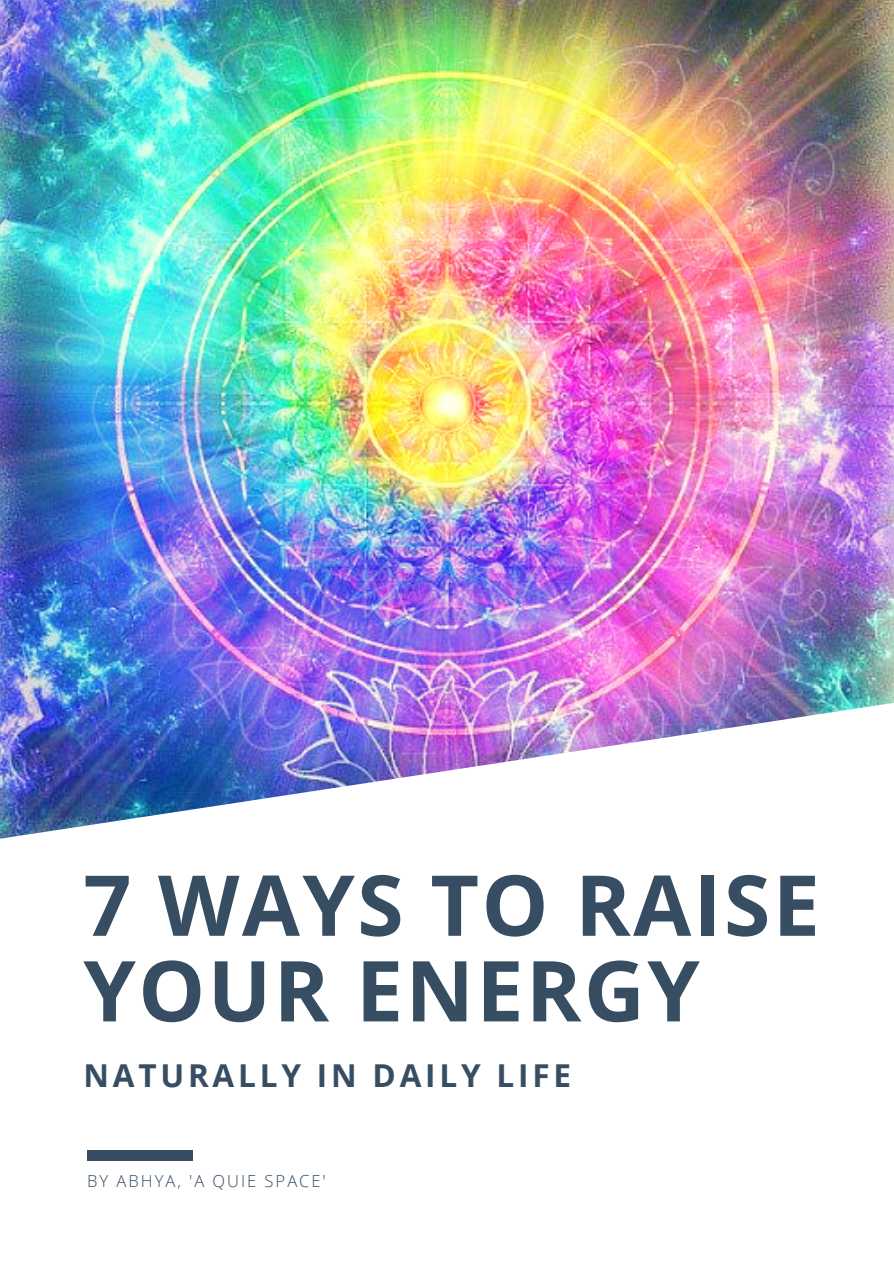
<style>
.page{position:relative;width:894px;height:1264px;background:#fff}
.page>*{position:absolute;margin:0;border:0;box-sizing:border-box;transform-origin:0 0}
.t1{font:700 84px/85.5px "Open Sans";letter-spacing:.03em;color:#364d62}
.t2{font:700 31.5px "Open Sans";letter-spacing:.12em;color:#364d62}
.t3{font:300 16.5px "Open Sans";letter-spacing:.12em;color:#364d62}
</style>
<div class="page">
<img style="left:0;top:0;width:893px;height:838px">
<div style="left:87px;top:1149px;width:106px;height:11px;background:#364d62"></div>
<p class="t1" style="left:83px;top:860px;width:737px">7 WAYS TO RAISE<br>YOUR ENERGY</p>
<p class="t2" style="left:83px;top:1053px;width:489px">NATURALLY IN DAILY LIFE</p>
<p class="t3" style="left:87px;top:1168px;width:240px">BY ABHYA, 'A QUIE SPACE'</p>
</div>
